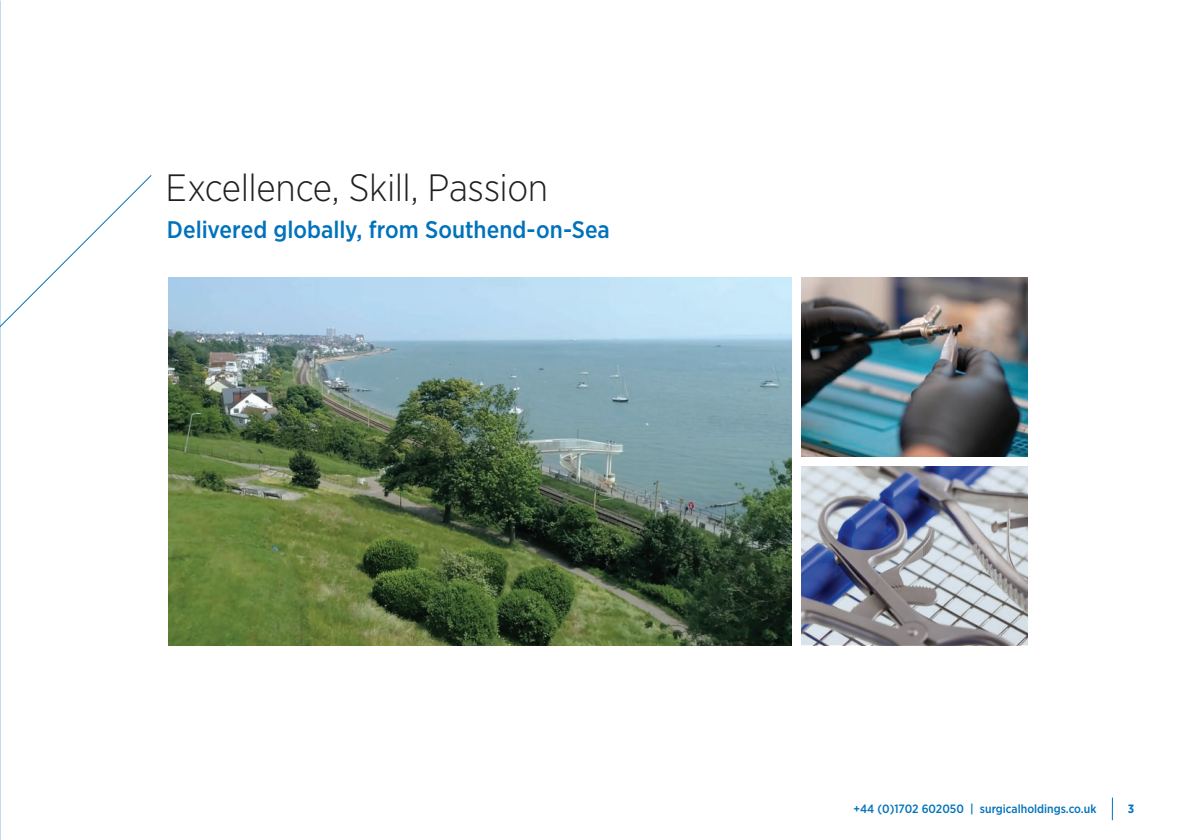
<style>
.page{position:relative;width:1191px;height:840px;background:#fff}
.page>*{position:absolute;margin:0;border:0;box-sizing:border-box;transform-origin:0 0}
.Subs{font:300 38px "Gotham Narrow";letter-spacing:-.01em;color:#231f20}
.Subs-2{font:500 24px "Gotham Narrow";color:#0072bc}
.t1{font:500 12px "Gotham Narrow";color:#0072bc}
.t2{font:700 12px "Gotham Narrow";color:#0072bc}
</style>
<div class="page">
<svg style="left:1px;top:175px;width:151px;height:152px"></svg>
<img style="left:0;top:0;width:1px;height:839px">
<img style="left:802px;top:466px;width:226px;height:179px">
<img style="left:802px;top:277px;width:226px;height:179px">
<img style="left:168px;top:277px;width:624px;height:368px">
<svg style="left:1112px;top:797px;width:1px;height:22px"></svg>
<p class="Subs" style="left:166px;top:164px;width:384px">Excellence, Skill, Passion</p>
<p class="Subs-2" style="left:167px;top:214px;width:444px">Delivered globally, from Southend-on-Sea</p>
<p class="t1" style="left:853px;top:800px;width:244px">+44 (0)1702 602050 | surgicalholdings.co.uk</p>
<p class="t2" style="left:1127px;top:800px;width:8px">3</p>
</div>
